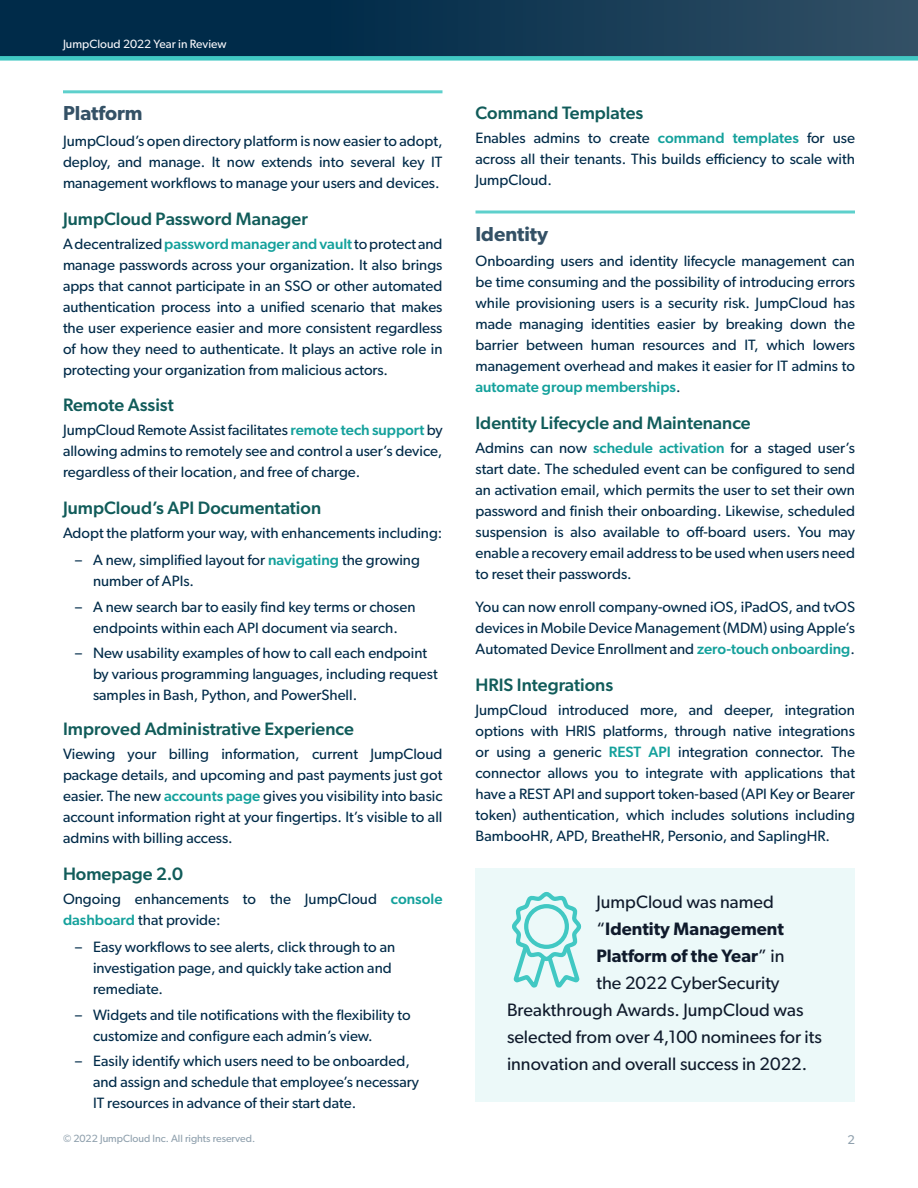
<style>
.page{position:relative;width:918px;height:1188px;background:#fff}
.page>*{position:absolute;margin:0;border:0;box-sizing:border-box;transform-origin:0 0}
.t1{font:600 20.25px "Gibson";color:#345166}
.t2{font:500 18px "Gibson";color:#115c5a}
.t3{font:18px "Gibson";color:#101b2c}
.t4{font:600 18px "Gibson";color:#101b2c}
.t5{font:15px/21px "Gibson";color:#002b49;text-align:justify}
.t6{font:12.75px "Gibson";color:#8fa0ad}
.t7{font:12px "Gibson";color:#f7f7fb}
.t8{font:10.5px "Gibson";color:#8fa0ad}
.s1{font-weight:500;color:#14a19c}
.s2{font-weight:400}
</style>
<div class="page">
<div style="left:0;top:0;width:918px;height:58px;background:linear-gradient(to right,#002242,#2d4c62)"></div>
<div style="left:0;top:56px;width:918px;height:5px;background:#41c8c3"></div>
<hr style="left:63px;top:90px;width:379px;height:3px;background:#5ed0cc">
<hr style="left:476px;top:211px;width:379px;height:3px;background:#5ed0cc">
<div style="left:476px;top:868px;width:379px;height:234px;background:#ecf9f9"></div>
<svg style="left:512px;top:892px;width:70px;height:96px"></svg>
<p class="t7" style="left:63px;top:37px;width:165px">JumpCloud 2022 Year in Review</p>
<h1 class="t1" style="left:63px;top:101px;width:81px">Platform</h1>
<p class="t5" style="left:63px;top:130px;width:381px">JumpCloud’s open directory platform is now easier to adopt, deploy, and manage. It now extends into several key IT management workflows to manage your users and devices.</p>
<p class="t2" style="left:63px;top:208px;width:246px">JumpCloud Password Manager</p>
<p class="t5" style="left:63px;top:233px;width:381px">A decentralized <span class="s1">password manager and vault</span> to protect and manage passwords across your organization. It also brings apps that cannot participate in an SSO or other automated authentication process into a unified scenario that makes the user experience easier and more consistent regardless of how they need to authenticate. It plays an active role in protecting your organization from malicious actors.</p>
<p class="t2" style="left:63px;top:394px;width:112px">Remote Assist</p>
<p class="t5" style="left:63px;top:419px;width:381px">JumpCloud Remote Assist facilitates <span class="s1">remote tech support</span> by allowing admins to remotely see and control a user’s device, regardless of their location, and free of charge.</p>
<p class="t2" style="left:63px;top:497px;width:260px">JumpCloud’s API Documentation</p>
<p class="t5" style="left:63px;top:522px;width:381px">Adopt the platform your way, with enhancements including:</p>
<p class="t5" style="left:93px;top:549px;width:328px;text-indent:-18px">– A new, simplified layout for <span class="s1">navigating</span> the growing number of APIs.</p>
<p class="t5" style="left:75px;top:596px;width:342px;text-align:center">– A new search bar to easily find key terms or chosen endpoints within each API document via search.</p>
<p class="t5" style="left:93px;top:642px;width:346px;text-align:left;text-indent:-18px">– New usability examples of how to call each endpoint by various programming languages, including request samples in Bash, Python, and PowerShell.</p>
<p class="t2" style="left:63px;top:718px;width:292px">Improved Administrative Experience</p>
<p class="t5" style="left:63px;top:744px;width:381px">Viewing your billing information, current JumpCloud package details, and upcoming and past payments just got easier. The new <span class="s1">accounts page</span> gives you visibility into basic account information right at your fingertips. It’s visible to all admins with billing access.</p>
<p class="t2" style="left:63px;top:863px;width:122px">Homepage 2.0</p>
<p class="t5" style="left:63px;top:888px;width:381px">Ongoing enhancements to the JumpCloud <span class="s1">console dashboard</span> that provide:</p>
<p class="t5" style="left:93px;top:936px;width:304px;text-align:left;text-indent:-18px">– Easy workflows to see alerts, click through to an investigation page, and quickly take action and remediate.</p>
<p class="t5" style="left:93px;top:1004px;width:319px;text-indent:-18px">– Widgets and tile notifications with the flexibility to customize and configure each admin’s view.</p>
<p class="t5" style="left:93px;top:1050px;width:328px;text-align:left;text-indent:-18px">– Easily identify which users need to be onboarded, and assign and schedule that employee’s necessary<br>IT resources in advance of their start date.</p>
<p class="t2" style="left:476px;top:102px;width:169px">Command Templates</p>
<p class="t5" style="left:476px;top:127px;width:381px">Enables admins to create <span class="s1">command templates</span> for use across all their tenants. This builds efficiency to scale with JumpCloud.</p>
<h1 class="t1" style="left:476px;top:221px;width:74px">Identity</h1>
<p class="t5" style="left:476px;top:250px;width:381px">Onboarding users and identity lifecycle management can be time consuming and the possibility of introducing errors while provisioning users is a security risk. JumpCloud has made managing identities easier by breaking down the barrier between human resources and IT, which lowers management overhead and makes it easier for IT admins to <span class="s1">automate group memberships</span>.</p>
<p class="t2" style="left:476px;top:412px;width:277px">Identity Lifecycle and Maintenance</p>
<p class="t5" style="left:476px;top:437px;width:381px">Admins can now <span class="s1">schedule activation</span> for a staged user’s start date. The scheduled event can be configured to send an activation email, which permits the user to set their own password and finish their onboarding. Likewise, scheduled suspension is also available to off-board users. You may enable a recovery email address to be used when users need to reset their passwords.</p>
<p class="t5" style="left:476px;top:596px;width:381px">You can now enroll company-owned iOS, iPadOS, and tvOS devices in Mobile Device Management (MDM) using Apple’s Automated Device Enrollment and <span class="s1">zero-touch onboarding</span>.</p>
<p class="t2" style="left:476px;top:674px;width:139px">HRIS Integrations</p>
<p class="t5" style="left:476px;top:699px;width:381px">JumpCloud introduced more, and deeper, integration options with HRIS platforms, through native integrations or using a generic <span class="s1">REST API</span> integration connector. The connector allows you to integrate with applications that have a REST API and support token-based (API Key or Bearer token) authentication, which includes solutions including BambooHR, APD, BreatheHR, Personio, and SaplingHR.</p>
<p class="t3" style="left:597px;top:891px;width:179px">JumpCloud was named</p>
<p class="t4" style="left:597px;top:918px;width:189px"><span class="s2">“</span>Identity Management</p>
<p class="t4" style="left:597px;top:945px;width:190px">Platform of the Year<span class="s2">” in</span></p>
<p class="t3" style="left:597px;top:972px;width:185px">the 2022 CyberSecurity</p>
<p class="t3" style="left:507px;top:999px;width:298px">Breakthrough Awards. JumpCloud was</p>
<p class="t3" style="left:507px;top:1026px;width:316px">selected from over 4,100 nominees for its</p>
<p class="t3" style="left:507px;top:1053px;width:302px">innovation and overall success in 2022.</p>
<p class="t8" style="left:63px;top:1132px;width:194px">© 2022 JumpCloud Inc. All rights reserved.</p>
<p class="t6" style="left:848px;top:1132px;width:9px">2</p>
</div>
